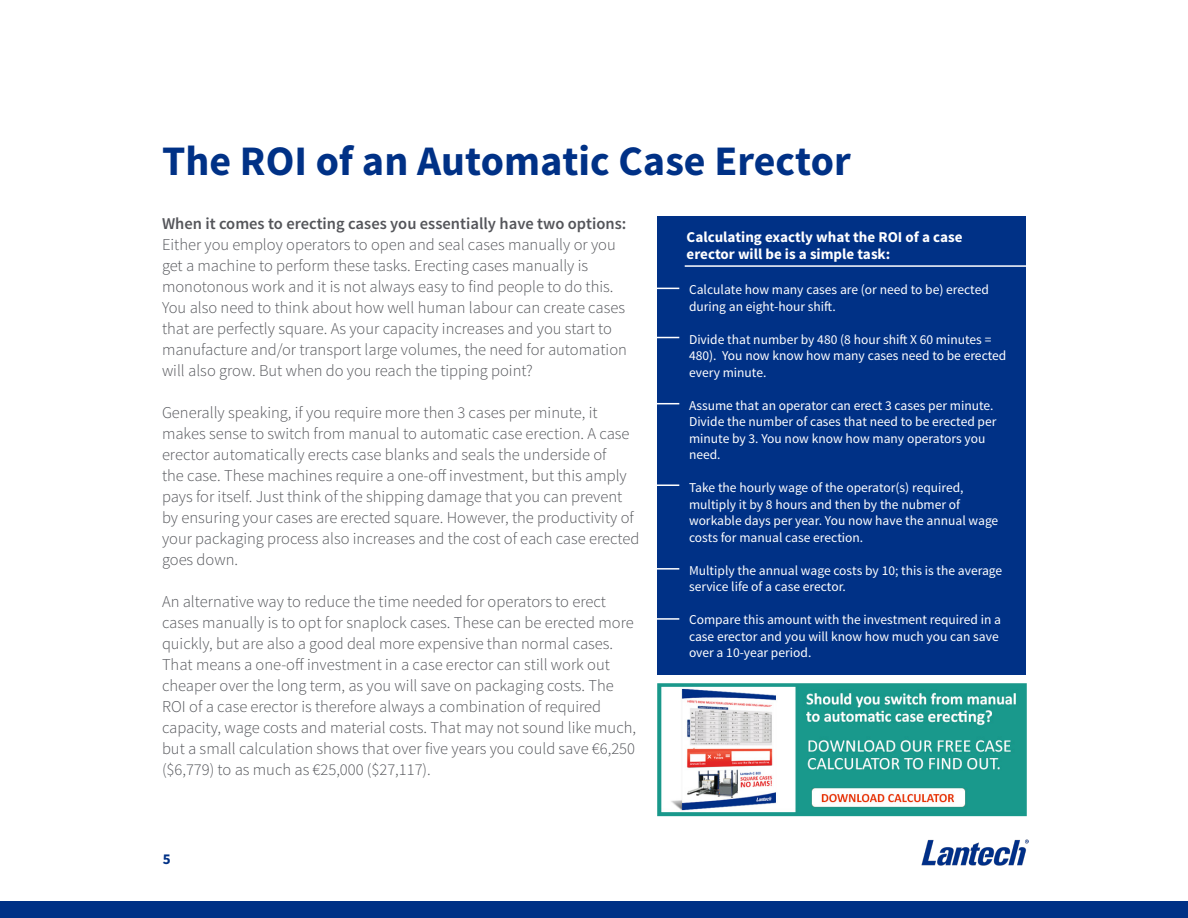
<style>
.page{position:relative;width:1188px;height:918px;background:#fff}
.page>*{position:absolute;margin:0;border:0;box-sizing:border-box;transform-origin:0 0}
.t1{font:700 42px "Source Sans Pro";color:#003186}
.t2{font:300 16.5px/21px "Source Sans Pro";color:#54555a}
.t3{font:700 15px/16.5px "Source Sans Pro";color:#fff}
.t4{font:700 15px "Source Sans Pro";color:#003186}
.t5{font:13.5px/16.5px "Source Sans Pro";color:#fff}
.s1{font-weight:600}
</style>
<div class="page">
<div style="left:658px;top:216px;width:368px;height:459px;background:#003186"></div>
<svg style="left:658px;top:288px;width:21px;height:1px"></svg>
<svg style="left:658px;top:337px;width:21px;height:1px"></svg>
<hr style="left:685px;top:265px;width:341px;height:2px;background:#fff">
<svg style="left:658px;top:403px;width:21px;height:1px"></svg>
<hr style="left:656px;top:484px;width:23px;height:2px;background:#fff">
<hr style="left:656px;top:568px;width:23px;height:2px;background:#fff">
<hr style="left:656px;top:618px;width:23px;height:2px;background:#fff">
<img style="left:657px;top:683px;width:370px;height:134px">
<img style="left:921px;top:839px;width:107px;height:26px">
<div style="left:0;top:902px;width:1188px;height:16px;background:#003186"></div>
<p class="t1" style="left:162px;top:134px;width:690px">The ROI of an Automatic Case Erector</p>
<p class="t2" style="left:162px;top:213px;width:466px"><span class="s1">When it comes to erecting cases you essentially have two options:<br></span>Either you employ operators to open and seal cases manually or you get a machine to perform these tasks. Erecting cases manually is monotonous work and it is not always easy to find people to do this.<br>You also need to think about how well human labour can create cases that are perfectly square. As your capacity increases and you start to manufacture and/or transport large volumes, the need for automation will also grow. But when do you reach the tipping point?</p>
<p class="t2" style="left:162px;top:402px;width:479px">Generally speaking, if you require more then 3 cases per minute, it makes sense to switch from manual to automatic case erection. A case erector automatically erects case blanks and seals the underside of<br>the case. These machines require a one-off investment, but this amply pays for itself. Just think of the shipping damage that you can prevent by ensuring your cases are erected square. However, the productivity of your packaging process also increases and the cost of each case erected goes down.</p>
<p class="t2" style="left:162px;top:591px;width:476px">An alternative way to reduce the time needed for operators to erect cases manually is to opt for snaplock cases. These can be erected more quickly, but are also a good deal more expensive than normal cases.<br>That means a one-off investment in a case erector can still work out cheaper over the long term, as you will save on packaging costs. The ROI of a case erector is therefore always a combination of required capacity, wage costs and material costs. That may not sound like much, but a small calculation shows that over five years you could save €6,250 ($6,779) to as much as €25,000 ($27,117).</p>
<p class="t4" style="left:163px;top:850px;width:9px">5</p>
<p class="t3" style="left:687px;top:229px;width:277px">Calculating exactly what the ROI of a case erector will be is a simple task:</p>
<p class="t5" style="left:689px;top:282px;width:301px">Calculate how many cases are (or need to be) erected during an eight-hour shift.</p>
<p class="t5" style="left:689px;top:331px;width:319px">Divide that number by 480 (8 hour shift X 60 minutes =<br>480). You now know how many cases need to be erected every minute.</p>
<p class="t5" style="left:689px;top:397px;width:309px">Assume that an operator can erect 3 cases per minute.<br>Divide the number of cases that need to be erected per minute by 3. You now know how many operators you need.</p>
<p class="t5" style="left:689px;top:480px;width:311px">Take the hourly wage of the operator(s) required, multiply it by 8 hours and then by the nubmer of workable days per year. You now have the annual wage costs for manual case erection.</p>
<p class="t5" style="left:689px;top:562px;width:315px">Multiply the annual wage costs by 10; this is the average service life of a case erector.</p>
<p class="t5" style="left:689px;top:612px;width:314px">Compare this amount with the investment required in a case erector and you will know how much you can save over a 10-year period.</p>
</div>
